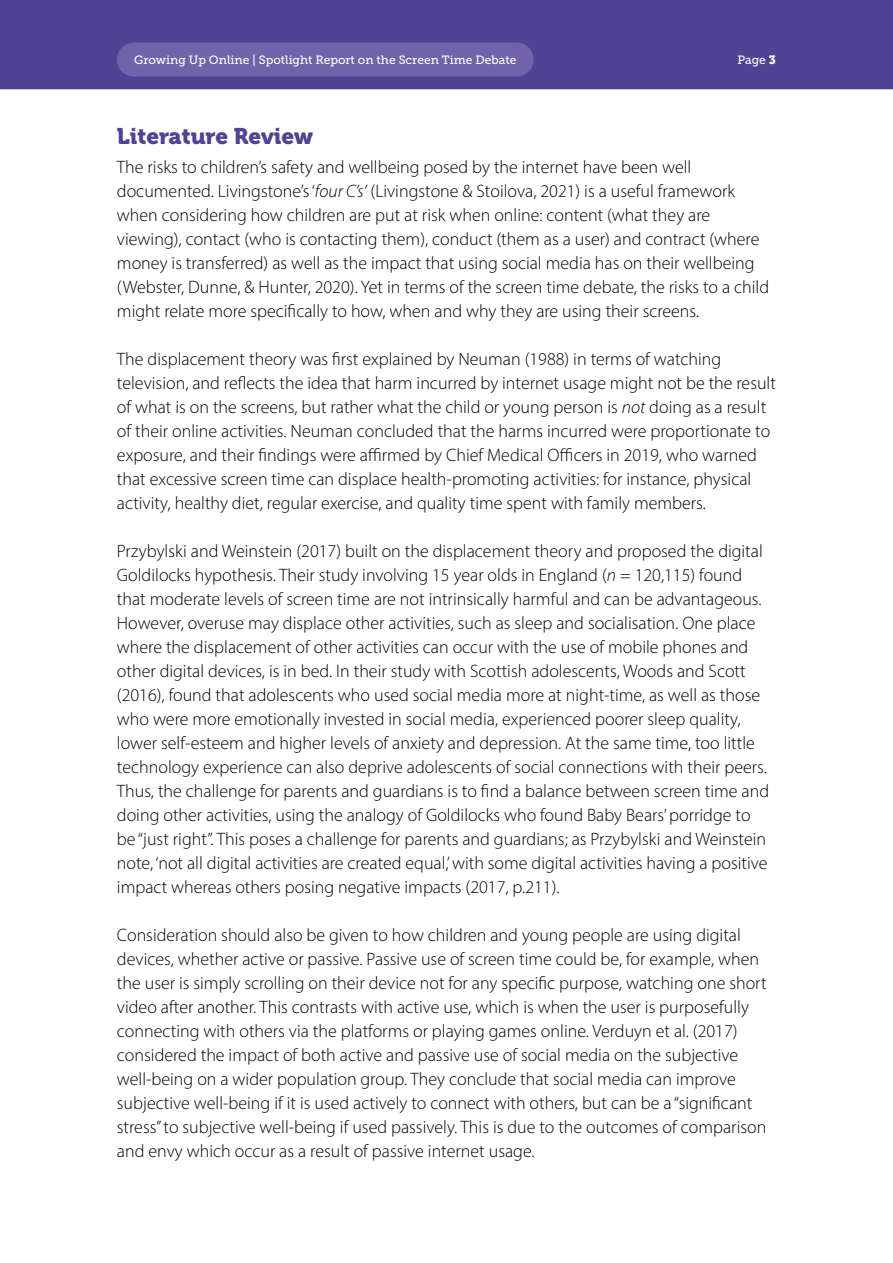
<style>
.page{position:relative;width:893px;height:1263px;background:#514394}
.page>*{position:absolute;margin:0;border:0;box-sizing:border-box;transform-origin:0 0}
.H2_-_Subhead{font:22.5px "Museo 900";color:#514394}
.P_-_Body{font:300 18px/24px "Myriad Pro";color:#000}
.t1{font:12px "Museo Slab 500";color:#fff}
.s1{font-family:"Museo Slab 900"}
.s2{font-style:italic}
</style>
<div class="page">
<div style="left:0;top:89px;width:893px;height:1174px;background:#fff"></div>
<div style="left:117px;top:43px;width:417px;height:34px;background:#7063aa;border-radius:17px"></div>
<p class="t1" style="left:134px;top:53px;width:384px">Growing Up Online | Spotlight Report on the Screen Time Debate</p>
<p class="t1" style="left:737px;top:53px;width:40px">Page <span class="s1">3</span></p>
<h2 class="H2_-_Subhead" style="left:117px;top:124px;width:198px">Literature Review</h2>
<p class="P_-_Body" style="left:117px;top:155px;width:654px">The risks to children’s safety and wellbeing posed by the internet have been well documented. Livingstone’s ‘<span class="s2">four C’s’</span> (Livingstone &amp; Stoilova, 2021) is a useful framework when considering how children are put at risk when online: content (what they are viewing), contact (who is contacting them), conduct (them as a user) and contract (where money is transferred) as well as the impact that using social media has on their wellbeing (Webster, Dunne, &amp; Hunter, 2020). Yet in terms of the screen time debate, the risks to a child might relate more specifically to how, when and why they are using their screens.</p>
<p class="P_-_Body" style="left:117px;top:347px;width:661px">The displacement theory was first explained by Neuman (1988) in terms of watching television, and reflects the idea that harm incurred by internet usage might not be the result of what is on the screens, but rather what the child or young person is <span class="s2">not</span> doing as a result of their online activities. Neuman concluded that the harms incurred were proportionate to exposure, and their findings were affirmed by Chief Medical Officers in 2019, who warned that excessive screen time can displace health-promoting activities: for instance, physical activity, healthy diet, regular exercise, and quality time spent with family members.</p>
<p class="P_-_Body" style="left:117px;top:539px;width:654px">Przybylski and Weinstein (2017) built on the displacement theory and proposed the digital Goldilocks hypothesis. Their study involving 15 year olds in England (<span class="s2">n</span> = 120,115) found that moderate levels of screen time are not intrinsically harmful and can be advantageous.<br>However, overuse may displace other activities, such as sleep and socialisation. One place where the displacement of other activities can occur with the use of mobile phones and other digital devices, is in bed. In their study with Scottish adolescents, Woods and Scott (2016), found that adolescents who used social media more at night-time, as well as those who were more emotionally invested in social media, experienced poorer sleep quality, lower self-esteem and higher levels of anxiety and depression. At the same time, too little technology experience can also deprive adolescents of social connections with their peers.<br>Thus, the challenge for parents and guardians is to find a balance between screen time and doing other activities, using the analogy of Goldilocks who found Baby Bears’ porridge to be “just right”. This poses a challenge for parents and guardians; as Przybylski and Weinstein note, ‘not all digital activities are created equal,’ with some digital activities having a positive impact whereas others posing negative impacts (2017, p.211).</p>
<p class="P_-_Body" style="left:117px;top:923px;width:651px">Consideration should also be given to how children and young people are using digital devices, whether active or passive. Passive use of screen time could be, for example, when the user is simply scrolling on their device not for any specific purpose, watching one short video after another. This contrasts with active use, which is when the user is purposefully connecting with others via the platforms or playing games online. Verduyn et al. (2017) considered the impact of both active and passive use of social media on the subjective well-being on a wider population group. They conclude that social media can improve subjective well-being if it is used actively to connect with others, but can be a “significant stress” to subjective well-being if used passively. This is due to the outcomes of comparison and envy which occur as a result of passive internet usage.</p>
</div>
